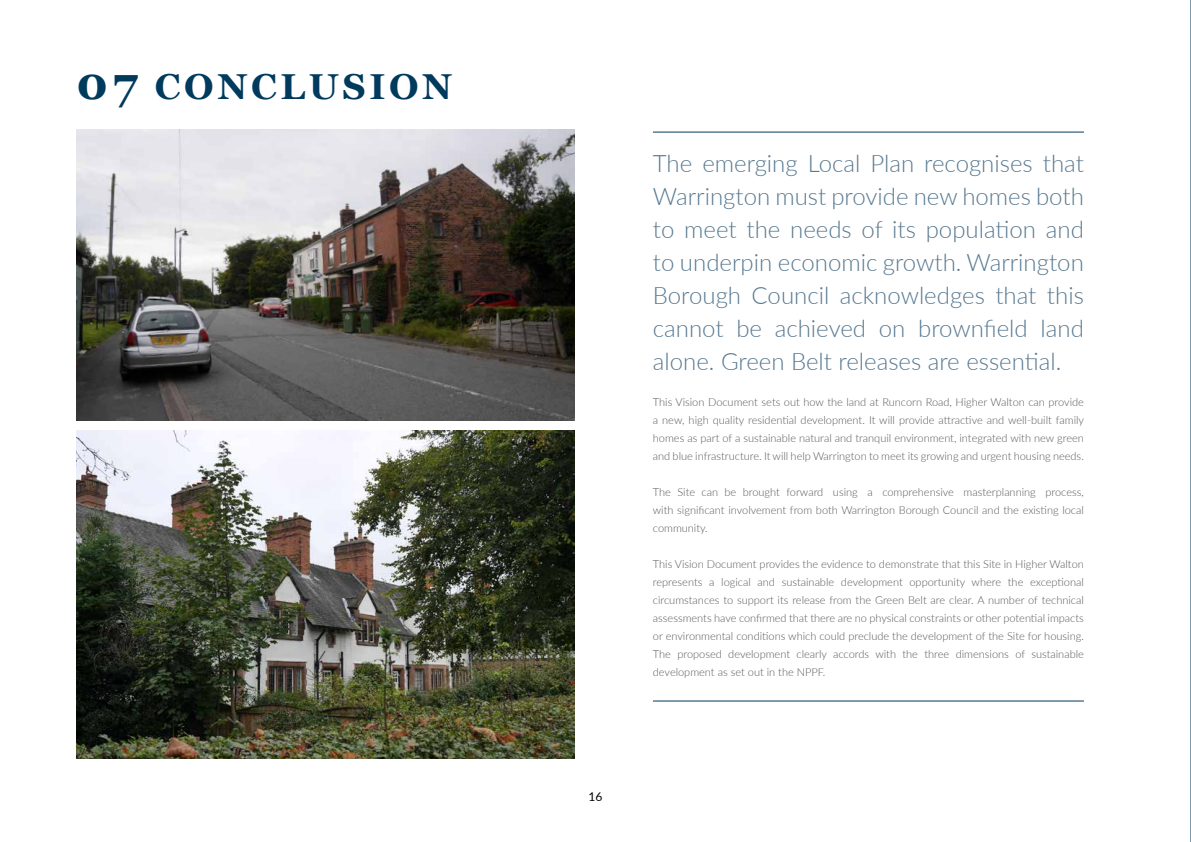
<style>
.page{position:relative;width:1191px;height:842px;background:#fff}
.page>*{position:absolute;margin:0;border:0;box-sizing:border-box;transform-origin:0 0}
.t1{font:700 36px "Georgia";letter-spacing:.1em;color:#003a5d}
.t2{font:300 24px/33px "Lato";color:#587991;text-align:justify}
.t3{font:12px "Lato";color:#000}
.t4{font:300 11px/18px "Lato";color:#575756;text-align:justify}
.s1{font-size:45px}
</style>
<div class="page">
<hr style="left:653px;top:132px;width:431px;height:1px;background:#003a5d">
<hr style="left:653px;top:701px;width:431px;height:1px;background:#003a5d">
<img style="left:77px;top:129px;width:497px;height:292px">
<img style="left:77px;top:430px;width:497px;height:328px">
<svg style="left:1190px;top:0;width:1px;height:842px"></svg>
<h1 class="t1" style="left:77px;top:64px;width:377px"><span class="s1">07</span> CONCLUSION</h1>
<p class="t3" style="left:588px;top:788px;width:15px">16</p>
<p class="t2" style="left:653px;top:146px;width:432px">The emerging Local Plan recognises that Warrington must provide new homes both to meet the needs of its population and to underpin economic growth. Warrington Borough Council acknowledges that this cannot be achieved on brownfield land alone. Green Belt releases are essential.</p>
<p class="t4" style="left:653px;top:392px;width:433px">This Vision Document sets out how the land at Runcorn Road, Higher Walton can provide a new, high quality residential development. It will provide attractive and well-built family homes as part of a sustainable natural and tranquil environment, integrated with new green and blue infrastructure. It will help Warrington to meet its growing and urgent housing needs.</p>
<p class="t4" style="left:653px;top:482px;width:432px">The Site can be brought forward using a comprehensive masterplanning process, with significant involvement from both Warrington Borough Council and the existing local community.</p>
<p class="t4" style="left:653px;top:554px;width:432px">This Vision Document provides the evidence to demonstrate that this Site in Higher Walton represents a logical and sustainable development opportunity where the exceptional circumstances to support its release from the Green Belt are clear. A number of technical assessments have confirmed that there are no physical constraints or other potential impacts or environmental conditions which could preclude the development of the Site for housing.<br>The proposed development clearly accords with the three dimensions of sustainable development as set out in the NPPF.</p>
</div>
